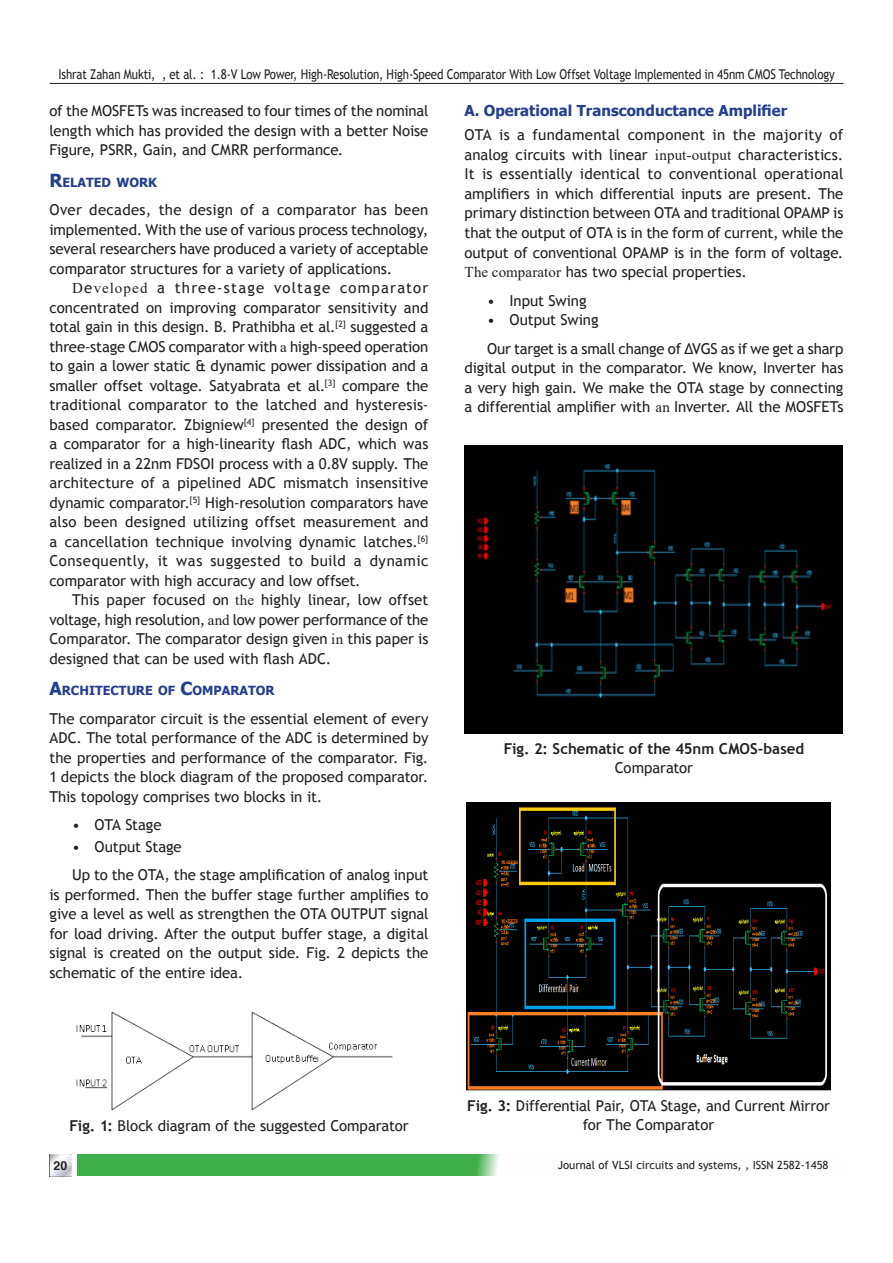
<style>
.page{position:relative;width:893px;height:1263px;background:#fff}
.page>*{position:absolute;margin:0;border:0;box-sizing:border-box;transform-origin:0 0}
.text{font:15px/19.5px "Trebuchet MS";letter-spacing:-.005em;color:#231f20;text-align:justify}
.Text_1__No_indent{font:15px/19.5px "Trebuchet MS";letter-spacing:-.005em;color:#231f20;text-align:justify}
.Fig{font:15px/19.5px "Trebuchet MS";letter-spacing:-.005em;color:#231f20;text-align:center}
.Fig-2{font:700 15px/19.5px "Trebuchet MS";color:#231f20;text-align:center}
.t1{font:700 15px "Tahoma";color:#253f8e}
.t2{font:13.5px "Trebuchet MS";letter-spacing:-.01em;color:#231f20;scale:.85 1}
.t3{font:700 12.6px "Tahoma";color:#253f8e}
.t4{font:700 12.3px "Helvetica";color:#231f20}
.t5{font:11.25px "Trebuchet MS";color:#231f20}
.s1{font-size:18px}
.s2{font-family:"Times New Roman"}
.s3{font-weight:400}
.s4{font-weight:700}
</style>
<div class="page">
<hr style="left:50px;top:83px;width:793px;height:1px;background:#231f20">
<div style="left:77px;top:1154px;width:422px;height:22px;background:#40ae49"></div>
<img style="left:49px;top:1154px;width:22px;height:22px">
<img style="left:76px;top:1011px;width:317px;height:99px">
<img style="left:466px;top:803px;width:365px;height:288px">
<img style="left:464px;top:446px;width:379px;height:288px">
<p class="t2" style="left:58px;top:66px;width:915px">Ishrat Zahan Mukti, , et al. : 1.8-V Low Power, High-Resolution, High-Speed Comparator With Low Offset Voltage Implemented in 45nm CMOS Technology</p>
<p class="text" style="left:50px;top:101px;width:380px">of the MOSFETs was increased to four times of the nominal length which has provided the design with a better Noise Figure, PSRR, Gain, and CMRR performance.</p>
<h1 class="t3" style="left:50px;top:173px;width:109px"><span class="s1">R</span>ELATED WORK</h1>
<p class="Text_1__No_indent" style="left:50px;top:200px;width:380px">Over decades, the design of a comparator has been implemented. With the use of various process technology, several researchers have produced a variety of acceptable comparator structures for a variety of applications.</p>
<p class="text" style="left:50px;top:278px;width:380px;text-indent:22px"><span class="s2">D</span>e<span class="s2">veloped</span> a three-stage voltage comparator concentrated on improving comparator sensitivity and total gain in this design. B. Prathibha et al.<sup>[2]</sup> suggested a three-stage CMOS comparator with <span class="s2">a</span> high-speed operation to gain a lower static &amp; dynamic power dissipation and a smaller offset voltage. Satyabrata et al.<sup>[3]</sup> compare the traditional comparator to the latched and hysteresis&shy;based comparator. Zbigniew<sup>[4]</sup> presented the design of a comparator for a high-linearity flash ADC, which was realized in a 22nm FDSOI process with a 0.8V supply. The architecture of a pipelined ADC mismatch insensitive dynamic comparator.<sup>[5]</sup> High-resolution comparators have also been designed utilizing offset measurement and a cancellation technique involving dynamic latches.<sup>[6] </sup>Consequently, it was suggested to build a dynamic comparator with high accuracy and low offset.</p>
<p class="text" style="left:50px;top:590px;width:380px;text-indent:22px">This paper focused on <span class="s2">the</span> highly linear, low offset voltage, high resolution, <span class="s2">and</span> low power performance of the Comparator. The comparator design given <span class="s2">in</span> this paper is designed that can be used with flash ADC.</p>
<h1 class="t3" style="left:50px;top:682px;width:227px"><span class="s1">A</span>RCHITECTURE OF <span class="s1">C</span>OMPARATOR</h1>
<p class="Text_1__No_indent" style="left:50px;top:709px;width:380px">The comparator circuit is the essential element of every ADC. The total performance of the ADC is determined by the properties and performance of the comparator. Fig.<br>1 depicts the block diagram of the proposed comparator.<br>This topology comprises two blocks in it.</p>
<p class="text" style="left:72px;top:815px;width:91px">• OTA Stage</p>
<p class="text" style="left:72px;top:837px;width:111px">• Output Stage</p>
<p class="text" style="left:50px;top:865px;width:380px;text-indent:22px">Up to the OTA, the stage amplification of analog input is performed. Then the buffer stage further amplifies to give a level as well as strengthen the OTA OUTPUT signal for load driving. After the output buffer stage, a digital signal is created on the output side. Fig. 2 depicts the schematic of the entire idea.</p>
<h2 class="t1" style="left:464px;top:100px;width:324px">A. Operational Transconductance Amplifier</h2>
<p class="Text_1__No_indent" style="left:464px;top:126px;width:380px">OTA is a fundamental component in the majority of analog circuits with linear <span class="s2">input-output</span> characteristics.<br>It is essentially identical to conventional operational amplifiers in which differential inputs are present. The primary distinction between OTA and traditional OPAMP is that the output of OTA is in the form of current, while the output of conventional OPAMP is in the form of voltage.<br><span class="s2">The comparator</span> has two special properties.</p>
<p class="text" style="left:487px;top:291px;width:101px">• Input Swing</p>
<p class="text" style="left:487px;top:310px;width:113px">• Output Swing</p>
<p class="text" style="left:464px;top:339px;width:380px;text-indent:22px">Our target is a small change of ∆VGS as if we get a sharp digital output in the comparator. We know, Inverter has a very high gain. We make the OTA stage by connecting a differential amplifier with <span class="s2">an</span> Inverter. All the MOSFETs</p>
<p class="Fig-2" style="left:504px;top:739px;width:302px">Fig. 2: Schematic of the 45nm CMOS-based<br><span class="s3">Comparator</span></p>
<p class="Fig" style="left:69px;top:1116px;width:341px"><span class="s4">Fig. 1:</span> Block diagram of the suggested Comparator</p>
<p class="Fig" style="left:467px;top:1096px;width:364px"><span class="s4">Fig. 3:</span> Differential Pair, OTA Stage, and Current Mirror for The Comparator</p>
<p class="t4" style="left:54px;top:1158px;width:15px">20</p>
<p class="t5" style="left:558px;top:1158px;width:272px">Journal of VLSI circuits and systems, , ISSN 2582-1458</p>
</div>
